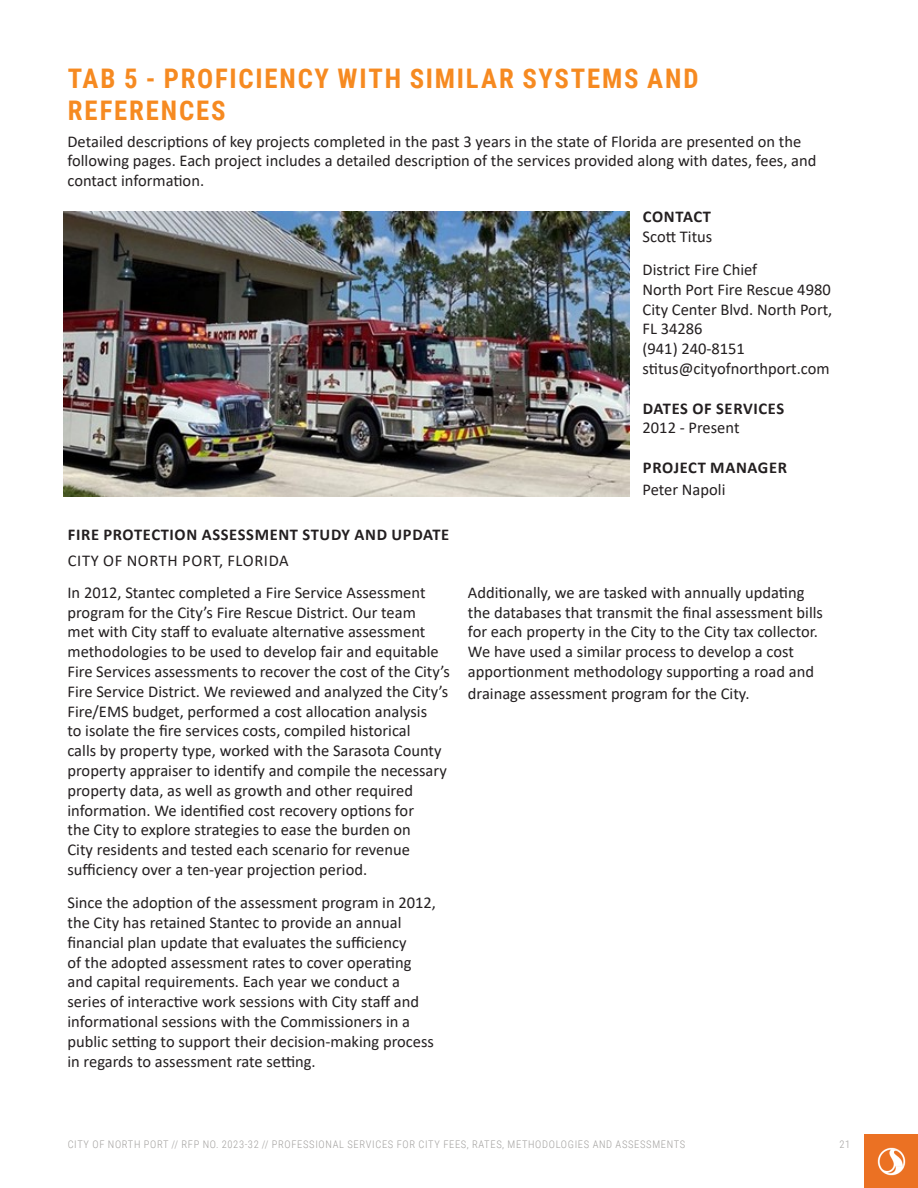
<style>
.page{position:relative;width:918px;height:1188px;background:#fff}
.page>*{position:absolute;margin:0;border:0;box-sizing:border-box;transform-origin:0 0}
.t1{font:700 27px/32.4px "Roboto Condensed";letter-spacing:.065em;color:#f68a21}
.t2{font:16.5px/19.8px "Calibri";color:#231f20}
.t3{font:700 16.5px "Calibri";letter-spacing:.04em;color:#231f20}
.t4{font:16.5px "Calibri";letter-spacing:.04em;color:#231f20}
.t5{font:300 10.5px "Roboto Condensed";letter-spacing:.065em;color:#a2a09e}
</style>
<div class="page">
<img style="left:864px;top:1134px;width:54px;height:54px">
<img style="left:63px;top:212px;width:566px;height:285px">
<h1 class="t1" style="left:68px;top:61px;width:632px">TAB 5 - PROFICIENCY WITH SIMILAR SYSTEMS AND<br>REFERENCES</h1>
<p class="t2" style="left:68px;top:131px;width:750px">Detailed descriptions of key projects completed in the past 3 years in the state of Florida are presented on the following pages. Each project includes a detailed description of the services provided along with dates, fees, and contact information.</p>
<p class="t3" style="left:643px;top:205px;width:70px">CONTACT</p>
<p class="t2" style="left:643px;top:226px;width:71px">Scott Titus</p>
<p class="t2" style="left:643px;top:259px;width:116px">District Fire Chief</p>
<p class="t2" style="left:643px;top:279px;width:191px;text-align:justify">North Port Fire Rescue 4980<br>City Center Blvd. North Port, FL 34286</p>
<p class="t2" style="left:643px;top:338px;width:104px">(941) 240-8151</p>
<p class="t2" style="left:643px;top:358px;width:189px">stitus@cityofnorthport.com</p>
<p class="t3" style="left:643px;top:396px;width:143px">DATES OF SERVICES</p>
<p class="t2" style="left:643px;top:418px;width:98px">2012 - Present</p>
<p class="t3" style="left:643px;top:456px;width:146px">PROJECT MANAGER</p>
<p class="t2" style="left:643px;top:479px;width:84px">Peter Napoli</p>
<p class="t3" style="left:68px;top:523px;width:383px">FIRE PROTECTION ASSESSMENT STUDY AND UPDATE</p>
<p class="t4" style="left:68px;top:550px;width:223px">CITY OF NORTH PORT, FLORIDA</p>
<p class="t2" style="left:67px;top:582px;width:384px">In 2012, Stantec completed a Fire Service Assessment program for the City’s Fire Rescue District. Our team<br>met with City staff to evaluate alternative assessment methodologies to be used to develop fair and equitable Fire Services assessments to recover the cost of the City’s Fire Service District. We reviewed and analyzed the City’s Fire/EMS budget, performed a cost allocation analysis<br>to isolate the fire services costs, compiled historical<br>calls by property type, worked with the Sarasota County property appraiser to identify and compile the necessary property data, as well as growth and other required information. We identified cost recovery options for<br>the City to explore strategies to ease the burden on<br>City residents and tested each scenario for revenue sufficiency over a ten-year projection period.</p>
<p class="t2" style="left:67px;top:892px;width:370px">Since the adoption of the assessment program in 2012, the City has retained Stantec to provide an annual financial plan update that evaluates the sufficiency<br>of the adopted assessment rates to cover operating and capital requirements. Each year we conduct a series of interactive work sessions with City staff and informational sessions with the Commissioners in a public setting to support their decision-making process in regards to assessment rate setting.</p>
<p class="t2" style="left:468px;top:582px;width:357px">Additionally, we are tasked with annually updating the databases that transmit the final assessment bills for each property in the City to the City tax collector.<br>We have used a similar process to develop a cost apportionment methodology supporting a road and</p>
<p class="t2" style="left:468px;top:683px;width:283px">drainage assessment program for the City.</p>
<p class="t5" style="left:68px;top:1137px;width:619px">CITY OF NORTH PORT // RFP NO. 2023-32 // PROFESSIONAL SERVICES FOR CITY FEES, RATES, METHODOLOGIES AND ASSESSMENTS</p>
<p class="t5" style="left:839px;top:1137px;width:12px">21</p>
</div>
